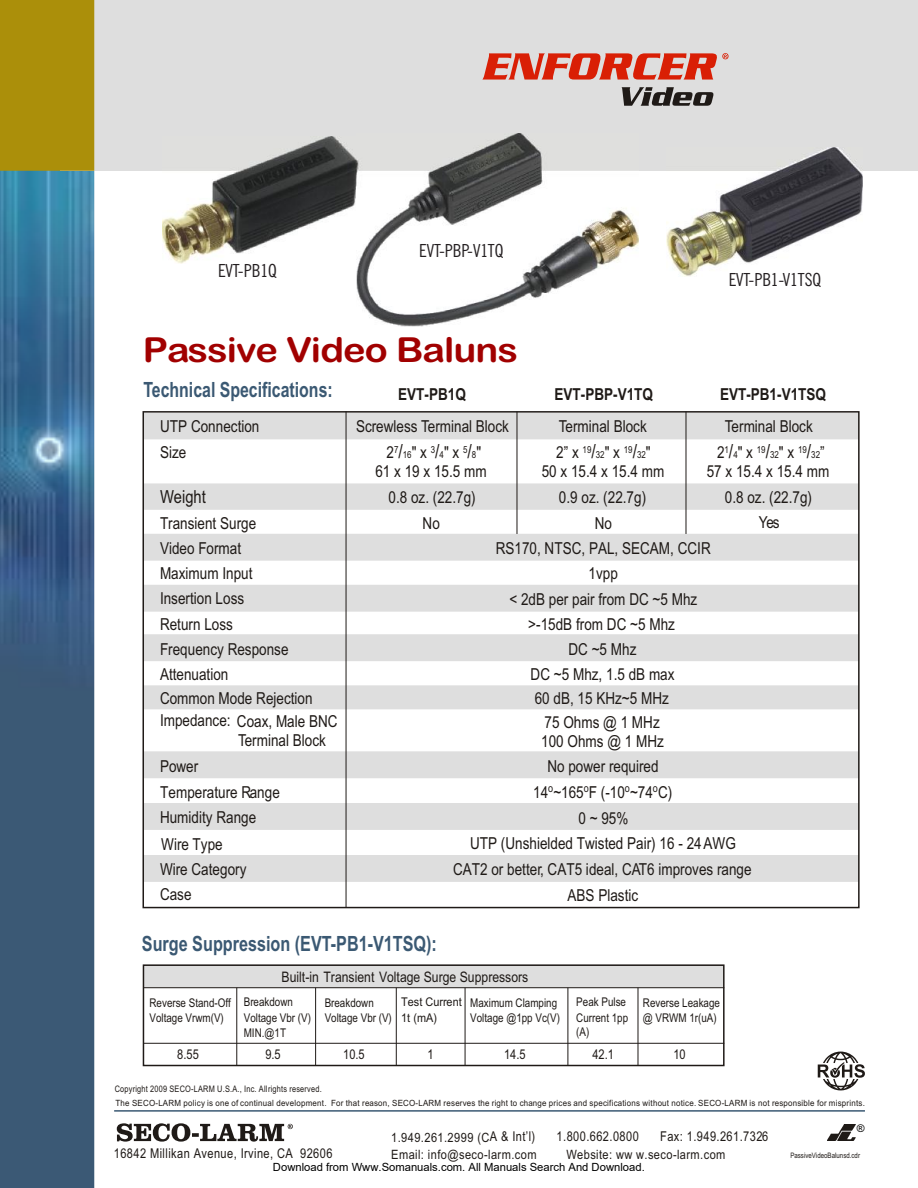
<style>
.page{position:relative;width:918px;height:1188px;background:#fff}
.page>*{position:absolute;margin:0;border:0;box-sizing:border-box;transform-origin:0 0}
.t1{font:34.5px "Arial Rounded MT Bold";letter-spacing:-.025em;color:#a10000;scale:1.1 1}
.t2{font:700 21px "Arial Narrow";color:#3b5973;scale:.94 1}
.t3{font:700 21px "Arial Narrow";color:#3b5973;scale:.92 1}
.t4{font:18px "News Goth Cn BT";color:#241f21}
.t5{font:18px "Arial Narrow";color:#1f1a17}
.t6{font:16.5px/19.6px "Arial Narrow";color:#1f1a17;text-align:center}
.t7{font:700 16.5px "Arial Narrow";color:#1f1a17}
.t8{font:14.55px "Arial Narrow";color:#1f1a17}
.t9{font:13.5px "Arial Narrow";letter-spacing:.03em;color:#1f1a17}
.t10{font:12.9px "Arial Narrow";letter-spacing:.03em;color:#1f1a17;scale:1.05 1}
.t11{font:12px/15.3px "Arial Narrow";color:#1f1a17}
.t12{font:12px/16px "Arial Narrow";color:#1f1a17;scale:1.11 1}
.t13{font:11.25px "Arial";color:#000}
.t14{font:11.1px "Arial Narrow";color:#1f1a17}
.t15{font:10.65px "Arial";color:#000}
.t16{font:9.75px "Arial Narrow";color:#1f1a17}
.t17{font:9px "Arial Narrow";letter-spacing:.025em;color:#1f1a17}
.t18{font:8.55px "Arial Narrow";letter-spacing:.025em;color:#1f1a17;scale:1.13 1}
.t19{font:7.5px "Arial Narrow";color:#1f1a17}
.s1{font-size:19.2px}
.s2{font-size:9.75px}
.s3{font-size:13.5px}
</style>
<div class="page">
<img style="left:0;top:171px;width:94px;height:1017px">
<div style="left:60px;top:0;width:858px;height:171px;background:#dedede"></div>
<div style="left:0;top:0;width:94px;height:171px;background:#ab8f0a"></div>
<div style="left:143px;top:965px;width:581px;height:23px;background:#dedede"></div>
<div style="left:143px;top:964px;width:582px;height:102px;border:2px solid #1f1a17"></div>
<svg style="left:143px;top:987px;width:582px;height:79px"></svg>
<svg style="left:114px;top:1110px;width:751px;height:2px;background:#6a8195"></svg>
<img style="left:163px;top:137px;width:193px;height:126px">
<img style="left:356px;top:134px;width:282px;height:192px">
<img style="left:666px;top:147px;width:197px;height:130px">
<img style="left:827px;top:1125px;width:29px;height:16px">
<svg style="left:143px;top:411px;width:716px;height:497px"></svg>
<svg style="left:117px;top:1123px;width:176px;height:19px"></svg>
<svg style="left:622px;top:87px;width:92px;height:19px"></svg>
<svg style="left:482px;top:53px;width:247px;height:27px"></svg>
<svg style="left:818px;top:1052px;width:47px;height:38px"></svg>
<p class="t4" style="left:218px;top:263px;width:60px">EVT-PB1Q</p>
<p class="t4" style="left:419px;top:244px;width:86px">EVT-PBP-V1TQ</p>
<h1 class="t1" style="left:143px;top:337px;width:343px">Passive Video Baluns</h1>
<p class="t3" style="left:143px;top:382px;width:207px">Technical Specifications:</p>
<p class="t7" style="left:398px;top:388px;width:69px">EVT-PB1Q</p>
<p class="t7" style="left:555px;top:388px;width:100px">EVT-PBP-V1TQ</p>
<p class="t4" style="left:729px;top:272px;width:94px">EVT-PB1-V1TSQ</p>
<p class="t7" style="left:720px;top:388px;width:107px">EVT-PB1-V1TSQ</p>
<p class="t6" style="left:160px;top:418px;width:101px">UTP Connection</p>
<p class="t6" style="left:356px;top:418px;width:154px">Screwless Terminal Block</p>
<p class="t6" style="left:559px;top:418px;width:89px">Terminal Block</p>
<p class="t6" style="left:725px;top:418px;width:89px">Terminal Block</p>
<p class="t6" style="left:375px;top:444px;width:113px">2 <span class="s1">/</span><span class="s2">16</span>" x <span class="s1">/</span><span class="s2">4</span>" x <span class="s1">/</span><span class="s2">8</span>"<br>61 x 19 x 15.5 mm</p>
<p class="t6" style="left:389px;top:489px;width:89px">0.8 oz. (22.7g)</p>
<p class="t6" style="left:160px;top:444px;width:28px">Size</p>
<p class="t16" style="left:394px;top:445px;width:6px">7</p>
<p class="t16" style="left:431px;top:445px;width:6px">3</p>
<p class="t16" style="left:463px;top:445px;width:6px">5</p>
<p class="t5" style="left:160px;top:490px;width:47px">Weight</p>
<p class="t6" style="left:542px;top:444px;width:124px">2” x <span class="s1">/</span><span class="s2">32</span>" x <span class="s1">/</span><span class="s2">32</span>"<br>50 x 15.4 x 15.4 mm</p>
<p class="t16" style="left:583px;top:445px;width:10px">19</p>
<p class="t16" style="left:624px;top:445px;width:10px">19</p>
<p class="t6" style="left:707px;top:444px;width:124px">2 <span class="s1">/</span><span class="s2">4</span>" x <span class="s1">/</span><span class="s2">32</span>" x <span class="s1">/</span><span class="s2">32</span>”<br>57 x 15.4 x 15.4 mm</p>
<p class="t16" style="left:725px;top:445px;width:6px">1</p>
<p class="t16" style="left:757px;top:445px;width:10px">19</p>
<p class="t16" style="left:798px;top:445px;width:10px">19</p>
<p class="t6" style="left:559px;top:489px;width:89px">0.9 oz. (22.7g)</p>
<p class="t6" style="left:725px;top:489px;width:89px">0.8 oz. (22.7g)</p>
<p class="t6" style="left:160px;top:515px;width:98px">Transient Surge</p>
<p class="t6" style="left:423px;top:514px;width:19px">No</p>
<p class="t6" style="left:595px;top:515px;width:19px">No</p>
<p class="t6" style="left:759px;top:513px;width:22px">Yes</p>
<p class="t6" style="left:160px;top:540px;width:83px">Video Format</p>
<p class="t6" style="left:496px;top:540px;width:217px">RS170, NTSC, PAL, SECAM, CCIR</p>
<p class="t6" style="left:160px;top:565px;width:94px">Maximum Input</p>
<p class="t6" style="left:589px;top:565px;width:31px">1vpp</p>
<p class="t6" style="left:160px;top:590px;width:86px">Insertion Loss</p>
<p class="t6" style="left:509px;top:591px;width:190px">&lt; 2dB per pair from DC ~5 Mhz</p>
<p class="t6" style="left:160px;top:616px;width:74px">Return Loss</p>
<p class="t6" style="left:528px;top:616px;width:148px">&gt;-15dB from DC ~5 Mhz</p>
<p class="t6" style="left:160px;top:641px;width:130px">Frequency Response</p>
<p class="t6" style="left:568px;top:641px;width:70px">DC ~5 Mhz</p>
<p class="t6" style="left:160px;top:666px;width:70px">Attenuation</p>
<p class="t6" style="left:531px;top:666px;width:146px">DC ~5 Mhz, 1.5 dB max</p>
<p class="t6" style="left:160px;top:689px;width:154px">Common Mode Rejection</p>
<p class="t6" style="left:535px;top:689px;width:136px">60 dB, 15 KHz~5 MHz</p>
<p class="t6" style="left:160px;top:713px;width:179px">Impedance: Coax, Male BNC</p>
<p class="t6" style="left:545px;top:713px;width:117px">75 Ohms @ 1 MHz</p>
<p class="t6" style="left:238px;top:732px;width:89px">Terminal Block</p>
<p class="t6" style="left:541px;top:733px;width:124px">100 Ohms @ 1 MHz</p>
<p class="t6" style="left:160px;top:758px;width:40px">Power</p>
<p class="t6" style="left:547px;top:758px;width:113px">No power required</p>
<p class="t6" style="left:160px;top:781px;width:121px;line-height:24.9px;text-align:left">Temperature Range<br>Humidity Range</p>
<p class="t14" style="left:548px;top:783px;width:7px">o</p>
<p class="t14" style="left:584px;top:783px;width:7px">o</p>
<p class="t14" style="left:625px;top:783px;width:7px">o</p>
<p class="t14" style="left:653px;top:783px;width:7px">o</p>
<p class="t6" style="left:533px;top:784px;width:141px">14 ~165 F (-10 ~74 C)</p>
<p class="t6" style="left:578px;top:809px;width:52px">0 ~ 95%</p>
<p class="t6" style="left:161px;top:835px;width:63px">Wire Type</p>
<p class="t6" style="left:470px;top:835px;width:267px">UTP (Unshielded Twisted Pair) 16 - 24 AWG</p>
<p class="t6" style="left:160px;top:861px;width:88px">Wire Category</p>
<p class="t6" style="left:453px;top:860px;width:300px">CAT2 or better, CAT5 ideal, CAT6 improves range</p>
<p class="t6" style="left:160px;top:886px;width:33px">Case</p>
<p class="t6" style="left:568px;top:887px;width:72px">ABS Plastic</p>
<p class="t2" style="left:142px;top:935px;width:315px">Surge Suppression (EVT-PB1-V1TSQ):</p>
<p class="t8" style="left:282px;top:972px;width:248px">Built-in Transient Voltage Surge Suppressors</p>
<p class="t11" style="left:150px;top:996px;width:83px">Reverse Stand-Off<br>Voltage Vrwm(V)</p>
<p class="t11" style="left:244px;top:995px;width:69px;line-height:16px">Breakdown<br>Voltage Vbr (V)</p>
<p class="t11" style="left:244px;top:1026px;width:44px">MIN.@1T</p>
<p class="t11" style="left:325px;top:996px;width:69px;line-height:15.9px">Breakdown<br>Voltage Vbr (V)</p>
<p class="t12" style="left:401px;top:995px;width:56px">Test Current<br>1t (mA)</p>
<p class="t11" style="left:470px;top:996px;width:91px">Maximum Clamping<br>Voltage @1pp Vc(V)</p>
<p class="t11" style="left:576px;top:995px;width:53px;line-height:15.8px">Peak Pulse<br>Current 1pp</p>
<p class="t11" style="left:576px;top:1026px;width:15px">(A)</p>
<p class="t11" style="left:643px;top:996px;width:79px">Reverse Leakage</p>
<p class="t11" style="left:643px;top:1012px;width:75px">@ VRWM 1r(uA)</p>
<p class="t9" style="left:177px;top:1049px;width:23px">8.55</p>
<p class="t9" style="left:265px;top:1049px;width:17px">9.5</p>
<p class="t9" style="left:343px;top:1049px;width:23px">10.5</p>
<p class="t9" style="left:428px;top:1049px;width:8px">1</p>
<p class="t9" style="left:504px;top:1049px;width:23px">14.5</p>
<p class="t9" style="left:592px;top:1049px;width:23px">42.1</p>
<p class="t9" style="left:673px;top:1049px;width:14px">10</p>
<p class="t17" style="left:115px;top:1086px;width:209px">Copyright 2009 SECO-LARM U.S.A., Inc. All rights reserved.</p>
<p class="t18" style="left:115px;top:1099px;width:665px">The SECO-LARM policy is one of continual development. For that reason, SECO-LARM reserves the right to change prices and specifications without notice. SECO-LARM is not responsible for misprints.</p>
<p class="t10" style="left:391px;top:1132px;width:139px">1.949.261.2999 (C<span class="s3">A &amp; Int’l)</span></p>
<p class="t9" style="left:557px;top:1131px;width:84px">1.800.662.0800</p>
<p class="t9" style="left:660px;top:1131px;width:110px">Fax: 1.949.261.7326</p>
<p class="t15" style="left:857px;top:1125px;width:9px">®</p>
<p class="t9" style="left:114px;top:1149px;width:220px">16842 Millikan Avenue, Irvine, CA 92606</p>
<p class="t19" style="left:790px;top:1152px;width:71px">PassiveVideoBalunsd.cdr</p>
<p class="t10" style="left:391px;top:1149px;width:140px">Email: info@seco-larm.com</p>
<p class="t10" style="left:566px;top:1149px;width:153px">Website: ww w.seco-larm.com</p>
<p class="t13" style="left:273px;top:1160px;width:373px">Download from Www.Somanuals.com. All Manuals Search And Download.</p>
</div>
